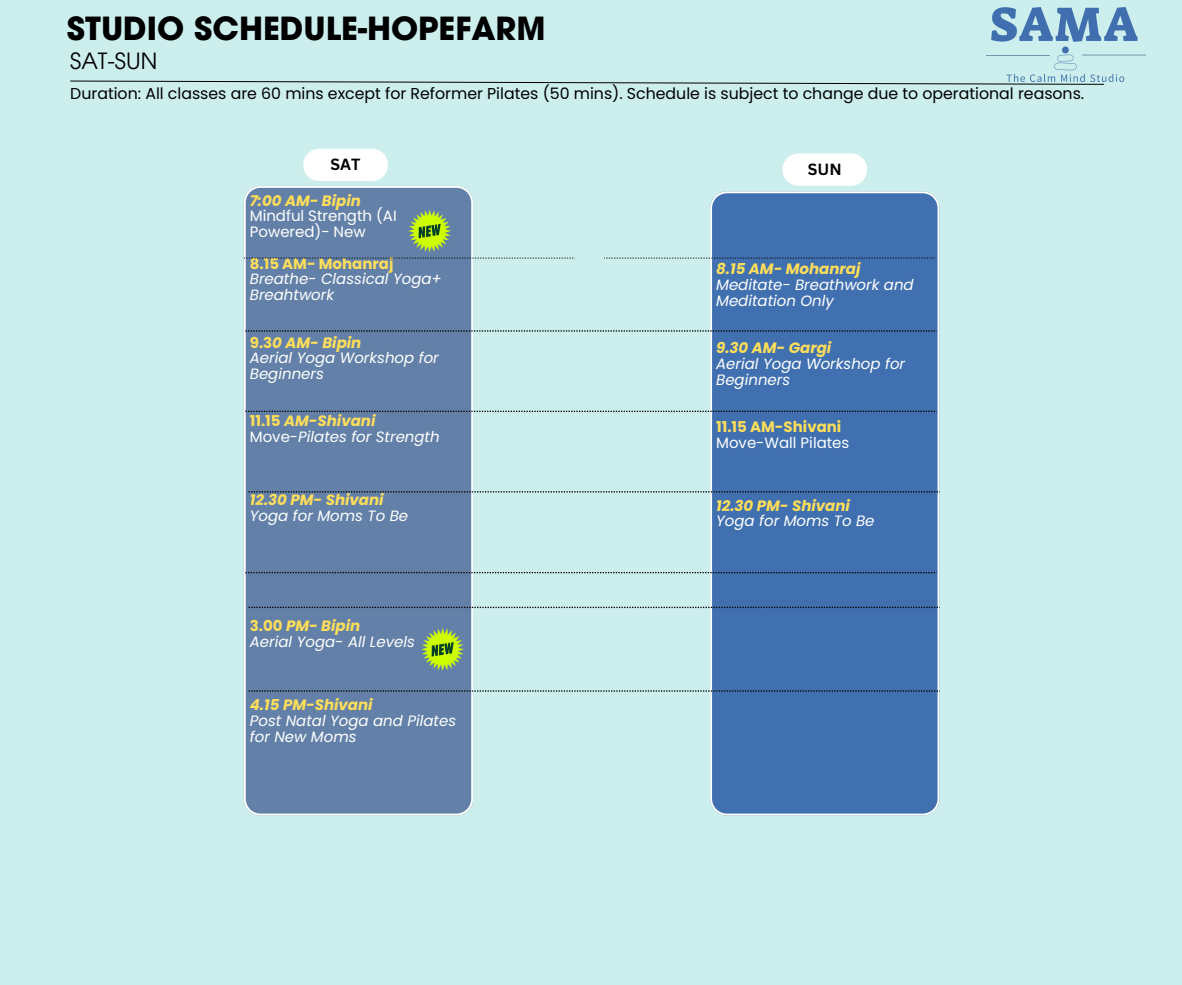
<style>
.page{position:relative;width:1182px;height:985px;background:#fff}
.page>*{position:absolute;margin:0;border:0;box-sizing:border-box;transform-origin:0 0}
.t1{font:700 31.85px "ITC Avant Garde Pro";color:#000}
.t2{font:22.4px "ITC Avant Garde Pro";color:#000}
.t3{font:15.75px "Poppins";color:#000}
.t4{font:700 15.75px "Canva Sans";color:#000}
.t5{font:italic 14.96px/15.8px "Poppins";color:#fff}
.t6{font:italic 700 14.96px "Poppins";color:#ffde59}
.t7{font:14.96px/15.8px "Poppins";color:#fff}
.t8{font:700 14.96px "Poppins";color:#ffde59}
.s1{font-style:normal}
</style>
<div class="page">
<div style="left:0;top:0;width:1181px;height:984px;background:#ccefee"></div>
<img style="left:986px;top:7px;width:159px;height:74px">
<div style="left:244px;top:186px;width:229px;height:629px;background:#6381a8"></div>
<div style="left:710px;top:191px;width:229px;height:624px;background:#4070b0"></div>
<svg style="left:70px;top:80px;width:1034px;height:5px"></svg>
<svg style="left:248px;top:606px;width:691px;height:2px"></svg>
<svg style="left:245px;top:330px;width:691px;height:1px"></svg>
<svg style="left:245px;top:410px;width:691px;height:2px"></svg>
<div style="left:303px;top:149px;width:85px;height:32px;background:#fff;border-radius:16px"></div>
<div style="left:782px;top:153px;width:85px;height:33px;background:#fff;border-radius:16px"></div>
<svg style="left:248px;top:491px;width:691px;height:1px"></svg>
<svg style="left:245px;top:572px;width:691px;height:1px"></svg>
<svg style="left:248px;top:690px;width:691px;height:1px"></svg>
<svg style="left:244px;top:210px;width:690px;height:49px"></svg>
<svg style="left:421px;top:628px;width:43px;height:42px;background:#8bb54c"></svg>
<p class="t1" style="left:67px;top:16px;width:480px">STUDIO SCHEDULE-HOPEFARM</p>
<p class="t2" style="left:70px;top:53px;width:88px">SAT-SUN</p>
<h1 class="t3" style="left:70px;top:82px;width:1015px">Duration: All classes are 60 mins except for Reformer Pilates (50 mins). Schedule is subject to change due to operational reasons.</h1>
<p class="t4" style="left:330px;top:153px;width:31px">SAT</p>
<p class="t4" style="left:807px;top:158px;width:35px">SUN</p>
<h2 class="t6" style="left:250px;top:190px;width:113px">7:00 AM- Bipin</h2>
<p class="t7" style="left:250px;top:208px;width:148px">Mindful Strength (AI<br>Powered)- New</p>
<p class="t8" style="left:250px;top:253px;width:145px">8.15 AM- Mohanraj</p>
<h3 class="t5" style="left:250px;top:271px;width:193px">Breathe- Classical Yoga+<br>Breahtwork</h3>
<h3 class="t6" style="left:250px;top:332px;width:113px"><span class="s1">9.3</span>0 AM- Bipin</h3>
<p class="t5" style="left:250px;top:350px;width:190px">Aerial Yoga Workshop for<br>Beginners</p>
<p class="t6" style="left:250px;top:410px;width:127px"><span class="s1">11.15</span> AM-Shivani</p>
<p class="t5" style="left:250px;top:429px;width:191px"><span class="s1">Move-</span>Pilates for Strength</p>
<p class="t6" style="left:250px;top:489px;width:135px">12.30 PM- Shivani</p>
<p class="t5" style="left:250px;top:507px;width:160px">Yoga for Moms To Be</p>
<p class="t6" style="left:250px;top:615px;width:112px"><span class="s1">3.00</span> PM- Bipin</p>
<p class="t5" style="left:250px;top:633px;width:166px">Aerial Yoga- All Levels</p>
<p class="t6" style="left:250px;top:694px;width:124px">4.15 PM-Shivani</p>
<p class="t5" style="left:250px;top:712px;width:208px">Post Natal Yoga and Pilates for New Moms</p>
<p class="t6" style="left:716px;top:258px;width:146px">8.15 AM- Mohanraj</p>
<p class="t5" style="left:716px;top:277px;width:199px">Meditate- Breathwork and<br>Meditation Only</p>
<p class="t6" style="left:716px;top:337px;width:117px">9.30 AM- Gargi</p>
<p class="t5" style="left:716px;top:355px;width:190px">Aerial Yoga Workshop for<br>Beginners</p>
<p class="t8" style="left:716px;top:416px;width:127px">11.15 AM-Shivani</p>
<p class="t7" style="left:716px;top:434px;width:135px">Move-Wall Pilates</p>
<p class="t6" style="left:716px;top:495px;width:135px">12.30 PM- Shivani</p>
<p class="t5" style="left:716px;top:513px;width:160px">Yoga for Moms To Be</p>
</div>
